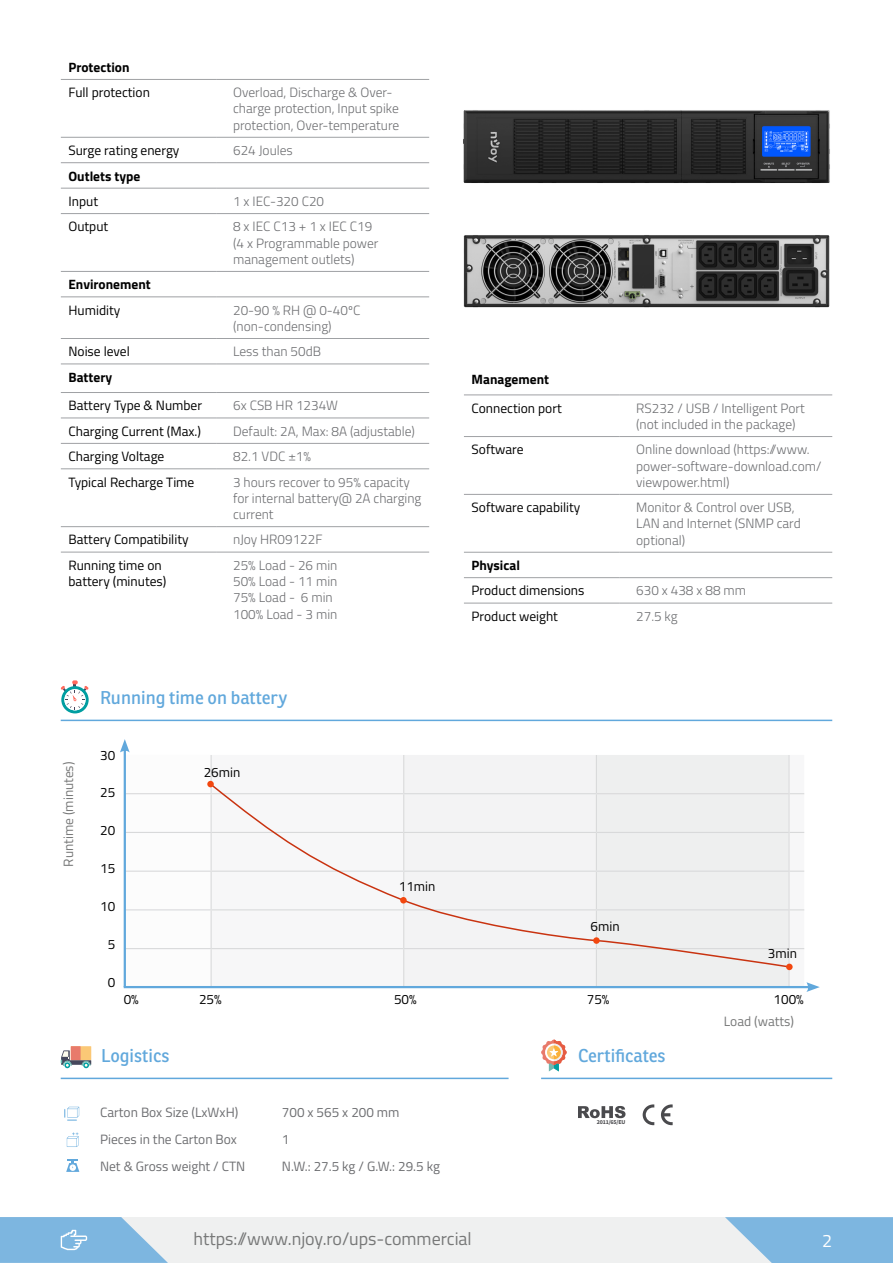
<style>
.page{position:relative;width:893px;height:1263px;background:#fff}
.page>*{position:absolute;margin:0;border:0;box-sizing:border-box;transform-origin:0 0}
.t1{font:18px "Ronnia";color:#61a8dc}
.t2{font:18px "Titillium";color:#777878}
.t3{font:18px "Titillium";color:#fff}
.t4{font:300 13.5px/16.2px "Titillium";color:#6d6e71}
.t5{font:13.5px/16.2px "Titillium";color:#000}
.t6{font:13.5px "Titillium";color:#6d6e71}
.t7{font:700 13.5px "Titillium";color:#000}
.t8{font:13.5px "Titillium";color:#777878}
.t9{font:700 6px "Source Sans Pro";letter-spacing:-.025em;color:#4a4a4d}
</style>
<div class="page">
<div style="left:0;top:1217px;width:893px;height:46px;background:#eff0f0"></div>
<svg style="left:725px;top:1217px;width:168px;height:46px;background:#8dbee2"></svg>
<svg style="left:0;top:1217px;width:168px;height:46px;background:#8fbfe2"></svg>
<img style="left:463px;top:110px;width:367px;height:73px">
<img style="left:463px;top:235px;width:367px;height:73px">
<hr style="left:61px;top:720px;width:771px;height:1px;background:#61a8dc">
<hr style="left:211px;top:755px;width:1px;height:38px;background:#9fa1a4">
<hr style="left:403px;top:755px;width:1px;height:38px;background:#9fa1a4">
<hr style="left:211px;top:949px;width:1px;height:38px;background:#9fa1a4">
<hr style="left:403px;top:949px;width:1px;height:38px;background:#9fa1a4">
<svg style="left:211px;top:782px;width:193px;height:186px"></svg>
<div style="left:207px;top:781px;width:7px;height:6px;background:#f2470f;border-radius:50%"></div>
<div style="left:400px;top:897px;width:7px;height:6px;background:#f2470f;border-radius:50%"></div>
<svg style="left:120px;top:739px;width:91px;height:248px"></svg>
<hr style="left:124px;top:986px;width:686px;height:2px;background:#61a8dc">
<svg style="left:404px;top:755px;width:416px;height:237px"></svg>
<svg style="left:61px;top:680px;width:28px;height:33px"></svg>
<hr style="left:61px;top:364px;width:155px;height:1px;background:#9fa1a4">
<hr style="left:216px;top:364px;width:213px;height:1px;background:#9fa1a4">
<hr style="left:61px;top:392px;width:155px;height:1px;background:#9fa1a4">
<hr style="left:216px;top:392px;width:213px;height:1px;background:#9fa1a4">
<hr style="left:61px;top:418px;width:155px;height:1px;background:#9fa1a4">
<hr style="left:216px;top:418px;width:213px;height:1px;background:#9fa1a4">
<hr style="left:61px;top:443px;width:155px;height:1px;background:#9fa1a4">
<hr style="left:216px;top:443px;width:213px;height:1px;background:#9fa1a4">
<hr style="left:61px;top:468px;width:155px;height:1px;background:#9fa1a4">
<hr style="left:216px;top:468px;width:213px;height:1px;background:#9fa1a4">
<hr style="left:61px;top:526px;width:155px;height:1px;background:#9fa1a4">
<hr style="left:216px;top:526px;width:213px;height:1px;background:#9fa1a4">
<hr style="left:61px;top:552px;width:155px;height:1px;background:#9fa1a4">
<hr style="left:216px;top:552px;width:213px;height:1px;background:#9fa1a4">
<hr style="left:61px;top:79px;width:155px;height:1px;background:#9fa1a4">
<hr style="left:216px;top:79px;width:213px;height:1px;background:#9fa1a4">
<hr style="left:61px;top:137px;width:155px;height:1px;background:#9fa1a4">
<hr style="left:216px;top:137px;width:213px;height:1px;background:#9fa1a4">
<hr style="left:61px;top:162px;width:155px;height:1px;background:#9fa1a4">
<hr style="left:216px;top:162px;width:213px;height:1px;background:#9fa1a4">
<hr style="left:61px;top:188px;width:155px;height:1px;background:#9fa1a4">
<hr style="left:216px;top:188px;width:213px;height:1px;background:#9fa1a4">
<hr style="left:61px;top:213px;width:155px;height:1px;background:#9fa1a4">
<hr style="left:216px;top:213px;width:213px;height:1px;background:#9fa1a4">
<hr style="left:61px;top:271px;width:155px;height:1px;background:#9fa1a4">
<hr style="left:216px;top:271px;width:213px;height:1px;background:#9fa1a4">
<hr style="left:61px;top:296px;width:155px;height:1px;background:#9fa1a4">
<hr style="left:216px;top:296px;width:213px;height:1px;background:#9fa1a4">
<hr style="left:61px;top:338px;width:155px;height:1px;background:#9fa1a4">
<hr style="left:216px;top:338px;width:213px;height:1px;background:#9fa1a4">
<hr style="left:464px;top:552px;width:155px;height:1px;background:#9fa1a4">
<hr style="left:619px;top:552px;width:213px;height:1px;background:#9fa1a4">
<hr style="left:464px;top:494px;width:155px;height:1px;background:#9fa1a4">
<hr style="left:619px;top:494px;width:213px;height:1px;background:#9fa1a4">
<hr style="left:464px;top:436px;width:155px;height:1px;background:#9fa1a4">
<hr style="left:619px;top:436px;width:213px;height:1px;background:#9fa1a4">
<hr style="left:464px;top:394px;width:155px;height:1px;background:#9fa1a4">
<hr style="left:619px;top:394px;width:213px;height:1px;background:#9fa1a4">
<hr style="left:464px;top:577px;width:155px;height:1px;background:#9fa1a4">
<hr style="left:619px;top:577px;width:213px;height:1px;background:#9fa1a4">
<hr style="left:464px;top:603px;width:155px;height:1px;background:#9fa1a4">
<hr style="left:619px;top:603px;width:213px;height:1px;background:#9fa1a4">
<svg style="left:67px;top:1132px;width:12px;height:15px"></svg>
<svg style="left:66px;top:1159px;width:13px;height:13px"></svg>
<svg style="left:64px;top:1107px;width:15px;height:14px"></svg>
<hr style="left:61px;top:1078px;width:448px;height:1px;background:#61a8dc">
<hr style="left:541px;top:1078px;width:291px;height:1px;background:#61a8dc">
<div style="left:71px;top:1046px;width:20px;height:14px;background:#fbc876"></div>
<div style="left:71px;top:1046px;width:10px;height:14px;background:#e87a6b"></div>
<svg style="left:61px;top:1050px;width:30px;height:18px"></svg>
<svg style="left:541px;top:1039px;width:26px;height:32px"></svg>
<svg style="left:643px;top:1104px;width:11px;height:21px"></svg>
<svg style="left:661px;top:1104px;width:12px;height:21px"></svg>
<svg style="left:578px;top:1106px;width:47px;height:12px"></svg>
<p class="t7" style="left:68px;top:57px;width:63px">Protection</p>
<p class="t5" style="left:68px;top:84px;width:83px">Full protection</p>
<p class="t4" style="left:233px;top:84px;width:168px">Overload, Discharge &amp; Over&shy;charge protection, Input spike protection, Over-temperature</p>
<p class="t5" style="left:68px;top:142px;width:112px">Surge rating energy</p>
<p class="t4" style="left:233px;top:142px;width:61px">624 Joules</p>
<p class="t7" style="left:68px;top:165px;width:73px">Outlets type</p>
<p class="t5" style="left:68px;top:192px;width:31px">Input</p>
<p class="t4" style="left:233px;top:192px;width:93px">1 x IEC-320 C20</p>
<p class="t5" style="left:68px;top:218px;width:41px">Output</p>
<p class="t4" style="left:233px;top:218px;width:147px">8 x IEC C13 + 1 x IEC C19 (4 x Programmable power management outlets)</p>
<p class="t7" style="left:68px;top:274px;width:84px">Environement</p>
<p class="t5" style="left:68px;top:301px;width:53px">Humidity</p>
<p class="t4" style="left:233px;top:301px;width:129px">20-90 % RH @ 0-40ºC (non-condensing)</p>
<p class="t5" style="left:68px;top:343px;width:63px">Noise level</p>
<p class="t4" style="left:233px;top:343px;width:89px">Less than 50dB</p>
<p class="t7" style="left:68px;top:367px;width:45px">Battery</p>
<p class="t5" style="left:68px;top:397px;width:135px">Battery Type &amp; Number</p>
<p class="t4" style="left:233px;top:397px;width:106px">6x CSB HR 1234W</p>
<p class="t5" style="left:68px;top:422px;width:134px">Charging Current (Max.)</p>
<p class="t4" style="left:233px;top:422px;width:183px">Default: 2A, Max: 8A (adjustable)</p>
<p class="t5" style="left:68px;top:448px;width:97px">Charging Voltage</p>
<p class="t4" style="left:233px;top:448px;width:79px">82.1 VDC ±1%</p>
<p class="t5" style="left:68px;top:473px;width:127px">Typical Recharge Time</p>
<p class="t4" style="left:233px;top:473px;width:190px">3 hours recover to 95% capacity for internal battery@ 2A charging current</p>
<p class="t5" style="left:68px;top:531px;width:122px">Battery Compatibility</p>
<p class="t4" style="left:233px;top:531px;width:91px">nJoy HR09122F</p>
<p class="t5" style="left:68px;top:556px;width:99px">Running time on battery (minutes)</p>
<p class="t4" style="left:233px;top:556px;width:106px">25% Load - 26 min<br>50% Load - 11 min<br>75% Load - 6 min<br>100% Load - 3 min</p>
<h1 class="t1" style="left:100px;top:687px;width:189px">Running time on battery</h1>
<p class="t5" style="left:100px;top:746px;width:17px">30</p>
<p class="t5" style="left:100px;top:784px;width:17px">25</p>
<p class="t8" style="left:58px;top:867px;width:106px;rotate:-90deg">Runtime (minutes)</p>
<p class="t5" style="left:204px;top:763px;width:38px">26min</p>
<p class="t5" style="left:100px;top:822px;width:17px">20</p>
<p class="t5" style="left:100px;top:860px;width:17px">15</p>
<p class="t5" style="left:100px;top:898px;width:17px">10</p>
<p class="t5" style="left:108px;top:936px;width:9px">5</p>
<p class="t5" style="left:108px;top:974px;width:9px">0</p>
<p class="t5" style="left:399px;top:877px;width:38px">11min</p>
<p class="t7" style="left:472px;top:369px;width:79px">Management</p>
<p class="t5" style="left:472px;top:399px;width:92px">Connection port</p>
<p class="t4" style="left:636px;top:399px;width:170px">RS232 / USB / Intelligent Port (not included in the package)</p>
<p class="t5" style="left:472px;top:441px;width:53px">Software</p>
<p class="t4" style="left:636px;top:441px;width:187px">Online download (https://www. power-software-download.com/ viewpower.html)</p>
<p class="t5" style="left:472px;top:499px;width:110px">Software capability</p>
<p class="t4" style="left:636px;top:499px;width:166px">Monitor &amp; Control over USB,<br>LAN and Internet (SNMP card optional)</p>
<p class="t7" style="left:472px;top:555px;width:50px">Physical</p>
<p class="t5" style="left:472px;top:582px;width:114px">Product dimensions</p>
<p class="t4" style="left:636px;top:582px;width:111px">630 x 438 x 88 mm</p>
<p class="t5" style="left:472px;top:607px;width:88px">Product weight</p>
<p class="t4" style="left:636px;top:607px;width:43px">27.5 kg</p>
<p class="t5" style="left:591px;top:917px;width:31px">6min</p>
<p class="t5" style="left:768px;top:944px;width:31px">3min</p>
<p class="t5" style="left:124px;top:991px;width:17px">0%</p>
<p class="t5" style="left:199px;top:991px;width:24px">25%</p>
<p class="t5" style="left:394px;top:991px;width:24px">50%</p>
<p class="t5" style="left:587px;top:991px;width:24px">75%</p>
<p class="t5" style="left:774px;top:991px;width:32px">100%</p>
<p class="t8" style="left:724px;top:1012px;width:72px">Load (watts)</p>
<h1 class="t1" style="left:101px;top:1045px;width:70px">Logistics</h1>
<h1 class="t1" style="left:578px;top:1045px;width:89px">Certificates</h1>
<p class="t6" style="left:100px;top:1102px;width:140px">Carton Box Size (LxWxH)</p>
<p class="t6" style="left:282px;top:1102px;width:119px">700 x 565 x 200 mm</p>
<p class="t6" style="left:100px;top:1129px;width:138px">Pieces in the Carton Box</p>
<p class="t6" style="left:282px;top:1129px;width:9px">1</p>
<p class="t6" style="left:100px;top:1156px;width:147px">Net &amp; Gross weight / CTN</p>
<p class="t6" style="left:282px;top:1156px;width:160px">N.W.: 27.5 kg / G.W.: 29.5 kg</p>
<h1 class="t2" style="left:193px;top:1225px;width:280px">https://www.njoy.ro/ups-commercial</h1>
<p class="t9" style="left:597px;top:1118px;width:30px">2011/65/EU</p>
<h1 class="t3" style="left:822px;top:1227px;width:12px">2</h1>
</div>
